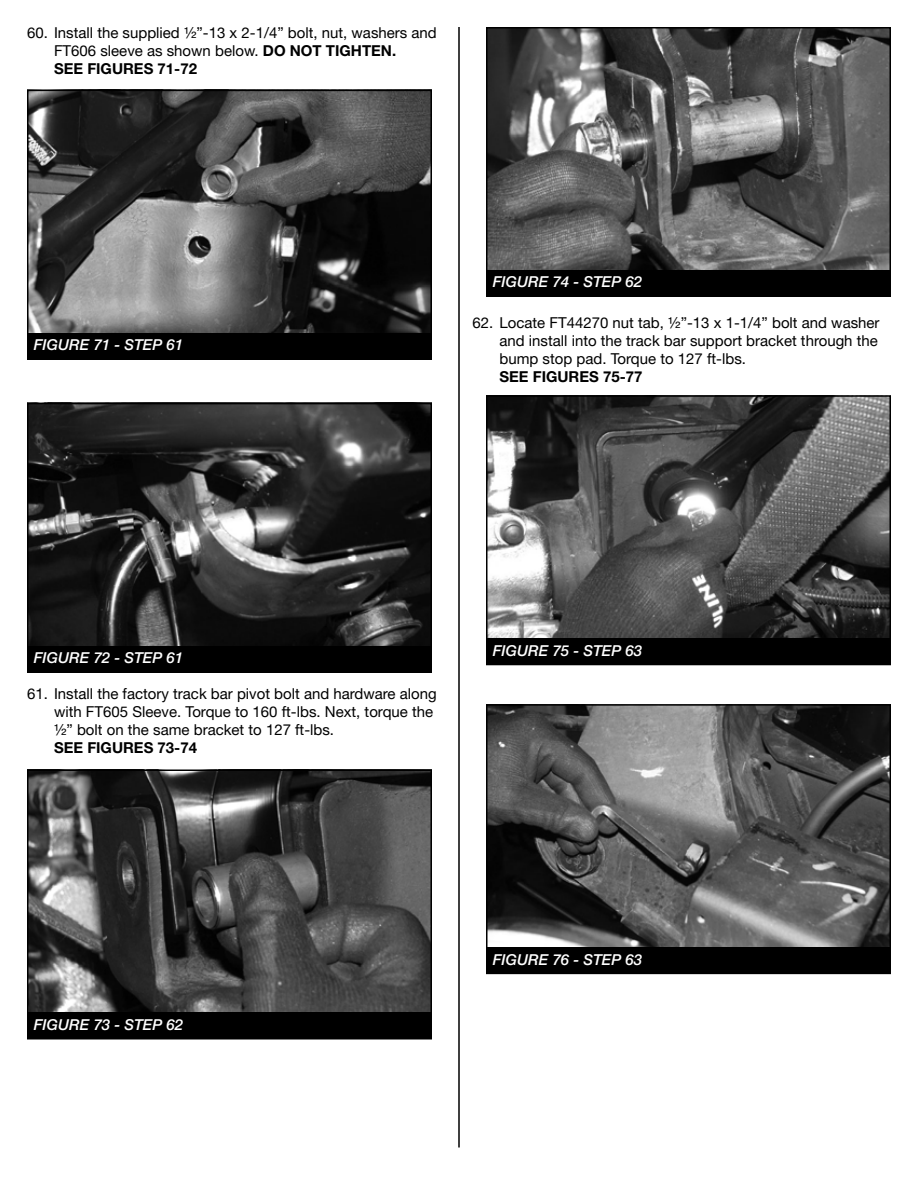
<style>
.page{position:relative;width:918px;height:1188px;background:#fff}
.page>*{position:absolute;margin:0;border:0;box-sizing:border-box;transform-origin:0 0}
.t1{font:15px/18px "Helvetica Neue LT Std";color:#000}
.t2{font:italic 500 15px "Helvetica Neue LT Std";color:#fff}
.t3{font:700 15px "Helvetica Neue LT Std";color:#000}
.s1{font-weight:700}
</style>
<div class="page">
<hr style="left:458px;top:27px;width:2px;height:1121px;background:#000">
<img style="left:30px;top:93px;width:399px;height:240px">
<div style="left:27px;top:90px;width:405px;height:270px;border:2px solid #000"></div>
<div style="left:27px;top:333px;width:405px;height:27px;background:#000"></div>
<img style="left:30px;top:406px;width:399px;height:240px">
<div style="left:27px;top:403px;width:405px;height:270px;border:2px solid #000"></div>
<div style="left:27px;top:646px;width:405px;height:27px;background:#000"></div>
<img style="left:30px;top:773px;width:399px;height:239px">
<div style="left:27px;top:770px;width:405px;height:270px;border:2px solid #000"></div>
<div style="left:27px;top:1012px;width:405px;height:28px;background:#000"></div>
<img style="left:489px;top:30px;width:399px;height:240px">
<div style="left:486px;top:27px;width:405px;height:270px;border:2px solid #000"></div>
<div style="left:486px;top:270px;width:405px;height:27px;background:#000"></div>
<img style="left:489px;top:398px;width:399px;height:240px">
<div style="left:486px;top:395px;width:405px;height:270px;border:2px solid #000"></div>
<div style="left:486px;top:638px;width:405px;height:27px;background:#000"></div>
<img style="left:489px;top:707px;width:399px;height:240px">
<div style="left:486px;top:704px;width:405px;height:270px;border:2px solid #000"></div>
<div style="left:486px;top:947px;width:405px;height:27px;background:#000"></div>
<p class="t1" style="left:54px;top:23px;width:384px;text-indent:-27px">60. Install the supplied ½”-13 x 2-1/4” bolt, nut, washers and<br>FT606 sleeve as shown below. <span class="s1">DO NOT TIGHTEN.<br>SEE FIGURES 71-72</span></p>
<p class="t2" style="left:34px;top:336px;width:151px">FIGURE 71 - STEP 61</p>
<p class="t2" style="left:493px;top:273px;width:151px">FIGURE 74 - STEP 62</p>
<p class="t1" style="left:499px;top:313px;width:382px;text-align:justify;text-indent:-27px">62. Locate FT44270 nut tab, ½”-13 x 1-1/4” bolt and washer and install into the track bar support bracket through the bump stop pad. Torque to 127 ft-lbs.</p>
<p class="t3" style="left:499px;top:367px;width:145px">SEE FIGURES 75-77</p>
<p class="t2" style="left:34px;top:649px;width:151px">FIGURE 72 - STEP 61</p>
<p class="t1" style="left:54px;top:685px;width:384px;text-indent:-27px">61. Install the factory track bar pivot bolt and hardware along with FT605 Sleeve. Torque to 160 ft-lbs. Next, torque the ½” bolt on the same bracket to 127 ft-lbs.</p>
<p class="t3" style="left:54px;top:739px;width:145px">SEE FIGURES 73-74</p>
<p class="t2" style="left:493px;top:642px;width:151px">FIGURE 75 - STEP 63</p>
<p class="t2" style="left:34px;top:1016px;width:151px">FIGURE 73 - STEP 62</p>
<p class="t2" style="left:493px;top:950px;width:151px">FIGURE 76 - STEP 63</p>
</div>
